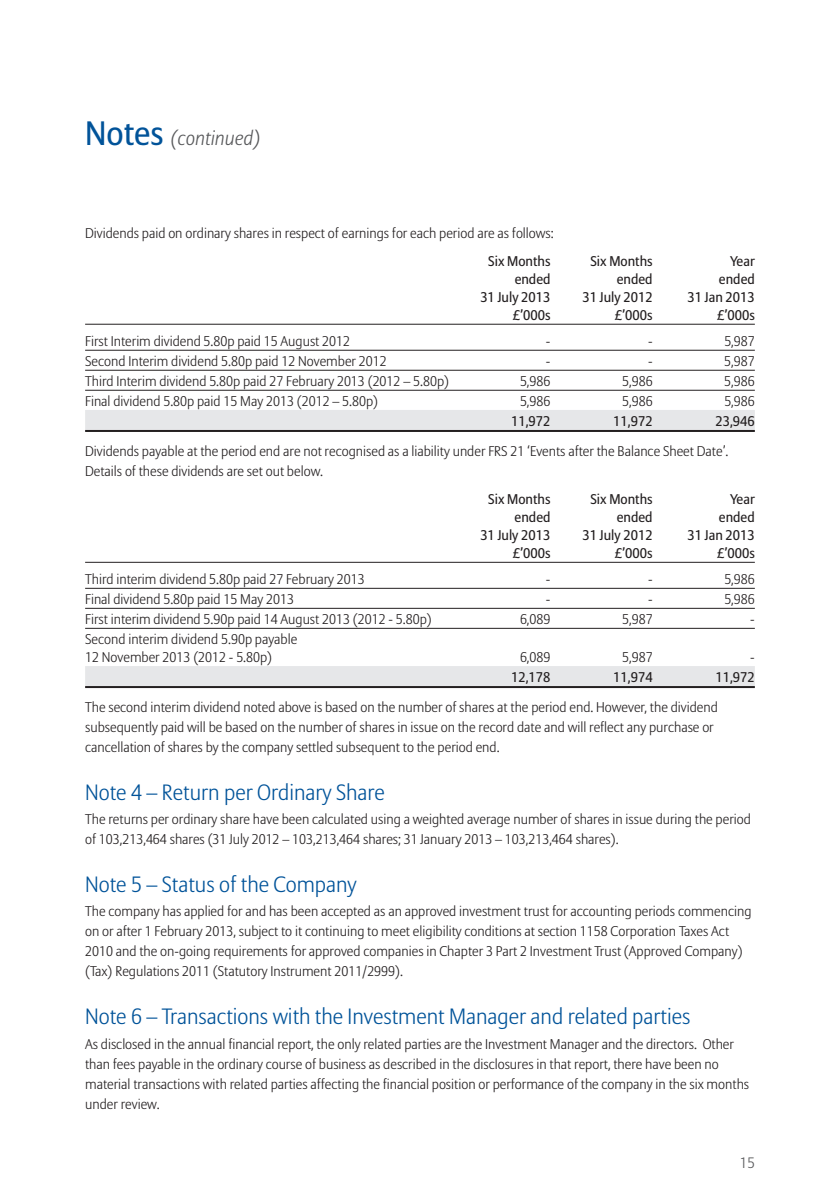
<style>
.page{position:relative;width:840px;height:1191px;background:#fff}
.page>*{position:absolute;margin:0;border:0;box-sizing:border-box;transform-origin:0 0}
.t1{font:300 22px "Allianz Sans";color:#015399}
.t2{font:italic 300 20px "Allianz Sans";color:#57585a}
.t3{font:300 15px "Allianz Sans";color:#57585a}
.t4{font:300 14px/20px "Allianz Sans";color:#231f20}
.t5{font:14px "Allianz Sans";color:#231f20}
.s1{font-weight:400;font-style:normal;font-size:33.6px;color:#015399}
</style>
<div class="page">
<hr style="left:85px;top:324px;width:669px;height:1px;background:#231f20">
<hr style="left:85px;top:350px;width:669px;height:1px;background:#231f20">
<hr style="left:85px;top:370px;width:669px;height:1px;background:#231f20">
<hr style="left:85px;top:390px;width:669px;height:1px;background:#231f20">
<div style="left:85px;top:410px;width:669px;height:20px;background:#e6e7e9"></div>
<hr style="left:85px;top:430px;width:669px;height:2px;background:#231f20">
<hr style="left:85px;top:562px;width:669px;height:1px;background:#231f20">
<hr style="left:85px;top:588px;width:669px;height:1px;background:#231f20">
<hr style="left:85px;top:608px;width:669px;height:1px;background:#231f20">
<hr style="left:85px;top:628px;width:669px;height:1px;background:#231f20">
<div style="left:85px;top:666px;width:669px;height:20px;background:#e6e7e9"></div>
<hr style="left:85px;top:686px;width:669px;height:2px;background:#231f20">
<h2 class="t2" style="left:85px;top:129px;width:177px"><span class="s1">Notes</span> (continued)</h2>
<p class="t4" style="left:85px;top:224px;width:470px">Dividends paid on ordinary shares in respect of earnings for each period are as follows:</p>
<p class="t5" style="left:488px;top:255px;width:64px">Six Months</p>
<p class="t5" style="left:590px;top:255px;width:64px">Six Months</p>
<p class="t5" style="left:729px;top:255px;width:26px">Year</p>
<p class="t5" style="left:514px;top:273px;width:37px">ended</p>
<p class="t5" style="left:616px;top:273px;width:37px">ended</p>
<p class="t5" style="left:718px;top:273px;width:37px">ended</p>
<p class="t5" style="left:480px;top:291px;width:72px">31 July 2013</p>
<p class="t5" style="left:582px;top:291px;width:72px">31 July 2012</p>
<p class="t5" style="left:687px;top:291px;width:69px">31 Jan 2013</p>
<p class="t5" style="left:512px;top:309px;width:39px">£’000s</p>
<p class="t5" style="left:614px;top:309px;width:39px">£’000s</p>
<p class="t5" style="left:716px;top:309px;width:39px">£’000s</p>
<p class="t4" style="left:85px;top:332px;width:266px">First Interim dividend 5.80p paid 15 August 2012</p>
<p class="t4" style="left:545px;top:332px;width:6px">-</p>
<p class="t4" style="left:647px;top:332px;width:6px">-</p>
<p class="t4" style="left:724px;top:332px;width:32px">5,987</p>
<p class="t4" style="left:85px;top:352px;width:303px">Second Interim dividend 5.80p paid 12 November 2012</p>
<p class="t4" style="left:545px;top:352px;width:6px">-</p>
<p class="t4" style="left:647px;top:352px;width:6px">-</p>
<p class="t4" style="left:724px;top:352px;width:32px">5,987</p>
<p class="t4" style="left:85px;top:372px;width:365px">Third Interim dividend 5.80p paid 27 February 2013 (2012 – 5.80p)</p>
<p class="t4" style="left:519px;top:372px;width:32px">5,986</p>
<p class="t4" style="left:621px;top:372px;width:32px">5,986</p>
<p class="t4" style="left:724px;top:372px;width:32px">5,986</p>
<p class="t4" style="left:85px;top:392px;width:294px">Final dividend 5.80p paid 15 May 2013 (2012 – 5.80p)</p>
<p class="t4" style="left:519px;top:392px;width:32px">5,986</p>
<p class="t4" style="left:621px;top:392px;width:32px">5,986</p>
<p class="t4" style="left:724px;top:392px;width:32px">5,986</p>
<p class="t5" style="left:511px;top:415px;width:41px">11,972</p>
<p class="t5" style="left:613px;top:415px;width:41px">11,972</p>
<p class="t5" style="left:715px;top:415px;width:41px">23,946</p>
<p class="t4" style="left:85px;top:442px;width:644px">Dividends payable at the period end are not recognised as a liability under FRS 21 ‘Events after the Balance Sheet Date’.<br>Details of these dividends are set out below.</p>
<p class="t5" style="left:488px;top:493px;width:64px">Six Months</p>
<p class="t5" style="left:590px;top:493px;width:64px">Six Months</p>
<p class="t5" style="left:729px;top:493px;width:26px">Year</p>
<p class="t5" style="left:514px;top:511px;width:37px">ended</p>
<p class="t5" style="left:616px;top:511px;width:37px">ended</p>
<p class="t5" style="left:718px;top:511px;width:37px">ended</p>
<p class="t5" style="left:480px;top:529px;width:72px">31 July 2013</p>
<p class="t5" style="left:582px;top:529px;width:72px">31 July 2012</p>
<p class="t5" style="left:687px;top:529px;width:69px">31 Jan 2013</p>
<p class="t5" style="left:512px;top:547px;width:39px">£’000s</p>
<p class="t5" style="left:614px;top:547px;width:39px">£’000s</p>
<p class="t5" style="left:716px;top:547px;width:39px">£’000s</p>
<p class="t4" style="left:85px;top:570px;width:281px">Third interim dividend 5.80p paid 27 February 2013</p>
<p class="t4" style="left:545px;top:570px;width:6px">-</p>
<p class="t4" style="left:647px;top:570px;width:6px">-</p>
<p class="t4" style="left:724px;top:570px;width:32px">5,986</p>
<p class="t4" style="left:85px;top:590px;width:210px">Final dividend 5.80p paid 15 May 2013</p>
<p class="t4" style="left:545px;top:590px;width:6px">-</p>
<p class="t4" style="left:647px;top:590px;width:6px">-</p>
<p class="t4" style="left:724px;top:590px;width:32px">5,986</p>
<p class="t4" style="left:85px;top:610px;width:348px">First interim dividend 5.90p paid 14 August 2013 (2012 - 5.80p)</p>
<p class="t4" style="left:519px;top:610px;width:32px">6,089</p>
<p class="t4" style="left:621px;top:610px;width:32px">5,987</p>
<p class="t4" style="left:749px;top:610px;width:6px">-</p>
<p class="t4" style="left:85px;top:631px;width:214px;line-height:18px">Second interim dividend 5.90p payable<br>12 November 2013 (2012 - 5.80p)</p>
<p class="t4" style="left:519px;top:648px;width:32px">6,089</p>
<p class="t4" style="left:621px;top:648px;width:32px">5,987</p>
<p class="t4" style="left:749px;top:648px;width:6px">-</p>
<p class="t5" style="left:511px;top:671px;width:41px">12,178</p>
<p class="t5" style="left:613px;top:671px;width:41px">11,974</p>
<p class="t5" style="left:715px;top:671px;width:41px">11,972</p>
<p class="t4" style="left:85px;top:698px;width:634px">The second interim dividend noted above is based on the number of shares at the period end. However, the dividend subsequently paid will be based on the number of shares in issue on the record date and will reflect any purchase or cancellation of shares by the company settled subsequent to the period end.</p>
<h1 class="t1" style="left:85px;top:782px;width:301px">Note 4 – Return per Ordinary Share</h1>
<p class="t4" style="left:85px;top:810px;width:667px">The returns per ordinary share have been calculated using a weighted average number of shares in issue during the period of 103,213,464 shares (31 July 2012 – 103,213,464 shares; 31 January 2013 – 103,213,464 shares).</p>
<h1 class="t1" style="left:85px;top:875px;width:273px">Note 5 – Status of the Company</h1>
<p class="t4" style="left:85px;top:902px;width:667px">The company has applied for and has been accepted as an approved investment trust for accounting periods commencing on or after 1 February 2013, subject to it continuing to meet eligibility conditions at section 1158 Corporation Taxes Act 2010 and the on-going requirements for approved companies in Chapter 3 Part 2 Investment Trust (Approved Company) (Tax) Regulations 2011 (Statutory Instrument 2011/2999).</p>
<h1 class="t1" style="left:85px;top:1007px;width:606px">Note 6 – Transactions with the Investment Manager and related parties</h1>
<p class="t4" style="left:85px;top:1035px;width:665px">As disclosed in the annual financial report, the only related parties are the Investment Manager and the directors. Other than fees payable in the ordinary course of business as described in the disclosures in that report, there have been no material transactions with related parties affecting the financial position or performance of the company in the six months under review.</p>
<p class="t3" style="left:739px;top:1156px;width:16px">15</p>
</div>
